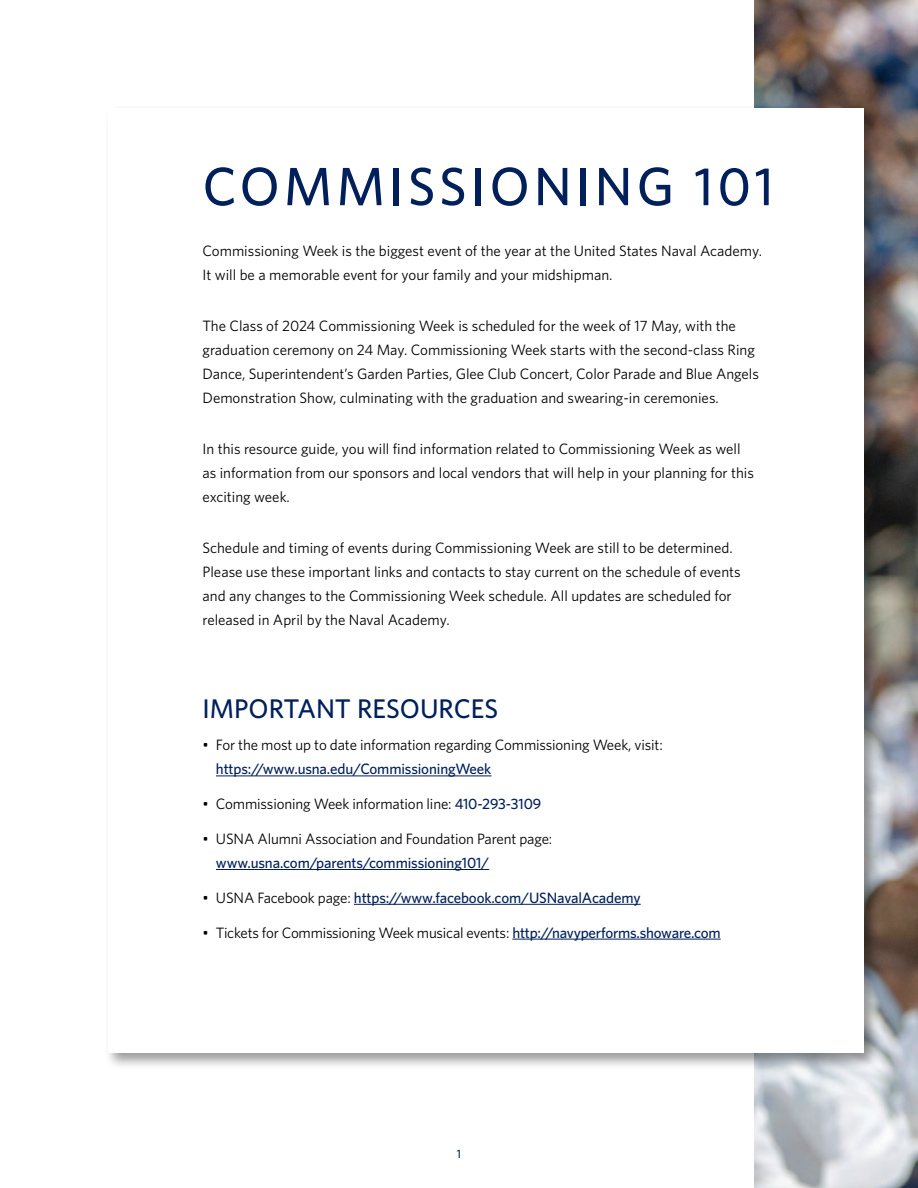
<style>
.page{position:relative;width:918px;height:1188px;background:#fff}
.page>*{position:absolute;margin:0;border:0;box-sizing:border-box;transform-origin:0 0}
.t1{font:500 54px "Whitney";letter-spacing:.075em;color:#00205c}
.t2{font:500 27px "Whitney";color:#00205c}
.t3{font:15px/24px "Whitney";color:#000}
.t4{font:500 15px "Whitney";letter-spacing:-.01em;color:#00205c}
.t5{font:500 12px "Whitney";color:#00205c}
.s1{font-weight:500;color:#00205c}
.s2{font-weight:400;color:#000}
</style>
<div class="page">
<img style="left:755px;top:0;width:163px;height:1188px">
<div style="left:104px;top:104px;width:777px;height:965px;background:#000;opacity:.4"></div>
<div style="left:108px;top:108px;width:756px;height:945px;background:#fff"></div>
<hr style="left:216px;top:776px;width:276px;height:1px;background:#00205c">
<hr style="left:216px;top:869px;width:273px;height:1px;background:#00205c">
<hr style="left:354px;top:904px;width:287px;height:1px;background:#00205c">
<hr style="left:512px;top:939px;width:209px;height:1px;background:#00205c">
<h1 class="t1" style="left:202px;top:151px;width:573px">COMMISSIONING 101</h1>
<p class="t3" style="left:202px;top:239px;width:561px">Commissioning Week is the biggest event of the year at the United States Naval Academy.<br>It will be a memorable event for your family and your midshipman.</p>
<p class="t3" style="left:202px;top:314px;width:558px">The Class of 2024 Commissioning Week is scheduled for the week of 17 May, with the graduation ceremony on 24 May. Commissioning Week starts with the second-class Ring Dance, Superintendent’s Garden Parties, Glee Club Concert, Color Parade and Blue Angels Demonstration Show, culminating with the graduation and swearing-in ceremonies.</p>
<p class="t3" style="left:202px;top:437px;width:553px">In this resource guide, you will find information related to Commissioning Week as well as information from our sponsors and local vendors that will help in your planning for this exciting week.</p>
<p class="t3" style="left:202px;top:536px;width:540px">Schedule and timing of events during Commissioning Week are still to be determined.<br>Please use these important links and contacts to stay current on the schedule of events and any changes to the Commissioning Week schedule. All updates are scheduled for released in April by the Naval Academy.</p>
<h2 class="t2" style="left:202px;top:691px;width:297px">IMPORTANT RESOURCES</h2>
<p class="t3" style="left:202px;top:733px;width:462px">• For the most up to date information regarding Commissioning Week, visit:</p>
<p class="t4" style="left:216px;top:759px;width:277px">https://www.usna.edu/CommissioningWeek</p>
<p class="t3" style="left:202px;top:792px;width:340px">• Commissioning Week information line: <span class="s1">410-293-3109</span></p>
<p class="t3" style="left:202px;top:826px;width:351px">• USNA Alumni Association and Foundation Parent page:</p>
<p class="t4" style="left:216px;top:853px;width:275px">www.usna.com/parents/commissioning101/</p>
<p class="t4" style="left:202px;top:888px;width:440px"><span class="s2">• USNA Facebook page:</span> https://www.facebook.com/USNavalAcademy</p>
<p class="t3" style="left:202px;top:920px;width:520px">• Tickets for Commissioning Week musical events: <span class="s1">http://navyperforms.showare.com</span></p>
<p class="t5" style="left:457px;top:1146px;width:6px">1</p>
</div>
